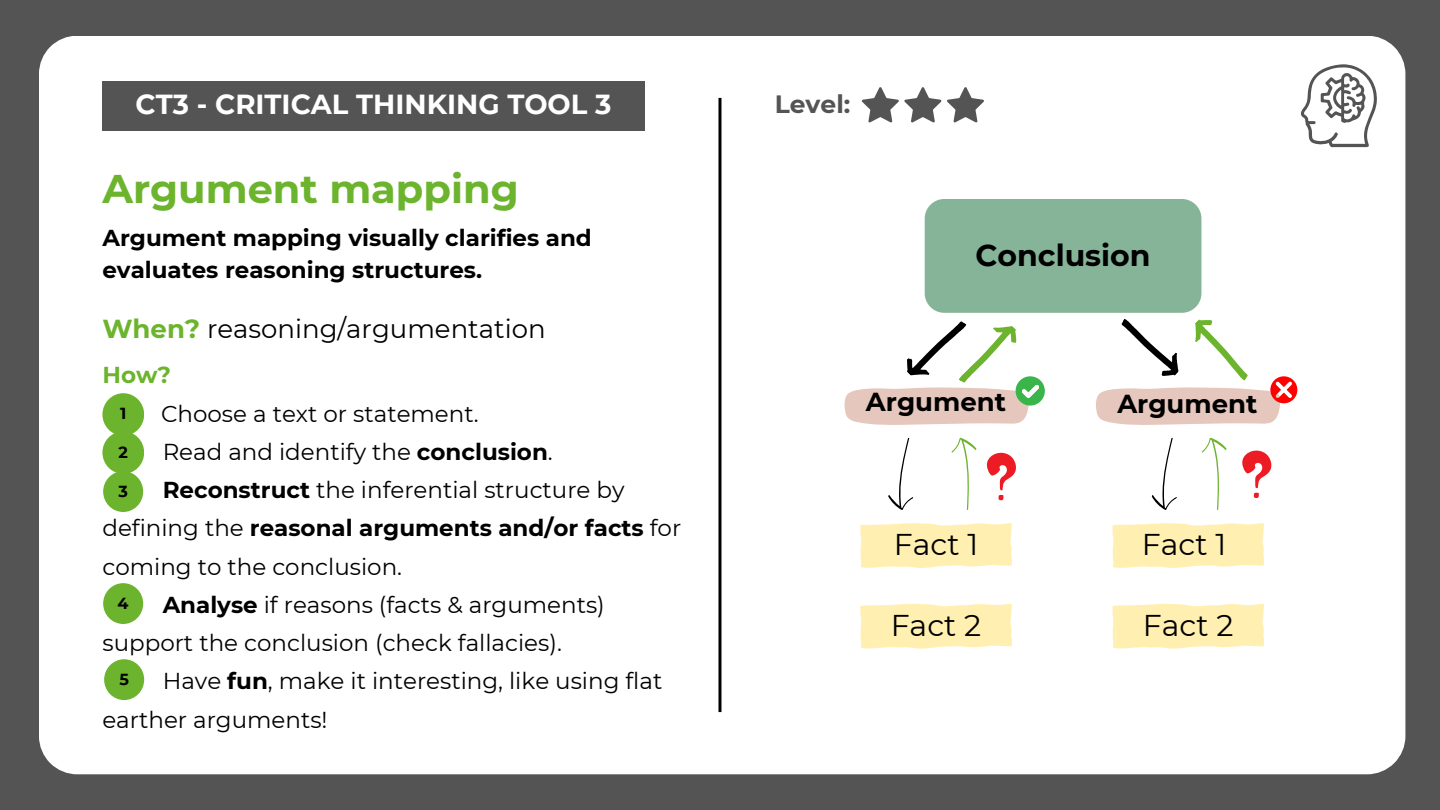
<style>
.page{position:relative;width:1440px;height:810px;background:#545454}
.page>*{position:absolute;margin:0;border:0;box-sizing:border-box;transform-origin:0 0}
.t1{font:700 40px "Montserrat";color:#6cb42d}
.t2{font:30px "Montserrat";color:#000}
.t3{font:700 30px "Montserrat";color:#000}
.t4{font:700 27.5px "Montserrat";color:#fff}
.t5{font:26px "Montserrat";color:#000}
.t6{font:700 26px "Montserrat";color:#000}
.t7{font:700 25px "Montserrat";color:#545454}
.t8{font:23px "Montserrat";color:#000}
.t9{font:700 23px/31.5px "Montserrat";color:#000}
.t10{font:700 23px "Montserrat";color:#6cb42d}
.t11{font:700 16px "Montserrat";color:#000}
.s1{font-weight:700;color:#6cb42d}
.s2{font-weight:700}
.s3{font-weight:400}
</style>
<div class="page">
<div style="left:39px;top:36px;width:1366px;height:738px;background:#fff"></div>
<svg style="left:1301px;top:64px;width:76px;height:83px"></svg>
<hr style="left:718px;top:98px;width:3px;height:614px;background:#000">
<div style="left:102px;top:81px;width:543px;height:50px;background:#545454"></div>
<svg style="left:860px;top:523px;width:152px;height:46px;background:#fff1b7"></svg>
<svg style="left:1112px;top:523px;width:153px;height:46px;background:#fff1b8"></svg>
<svg style="left:860px;top:604px;width:152px;height:45px;background:#fff1b6"></svg>
<svg style="left:1112px;top:604px;width:153px;height:45px;background:#fff1b6"></svg>
<svg style="left:886px;top:436px;width:39px;height:76px;background:#f2f2f2"></svg>
<svg style="left:1149px;top:436px;width:39px;height:76px;background:#f2f2f2"></svg>
<svg style="left:861px;top:87px;width:127px;height:36px"></svg>
<div style="left:102px;top:393px;width:42px;height:43px;background:#6cb42d;border-radius:50%"></div>
<div style="left:102px;top:431px;width:42px;height:43px;background:#6cb42d;border-radius:50%"></div>
<div style="left:103px;top:471px;width:40px;height:41px;background:#6cb42d;border-radius:50%"></div>
<div style="left:103px;top:583px;width:40px;height:41px;background:#6cb42d;border-radius:50%"></div>
<div style="left:104px;top:659px;width:40px;height:41px;background:#6cb42d;border-radius:50%"></div>
<svg style="left:951px;top:438px;width:26px;height:72px;background:#f3f8ee"></svg>
<svg style="left:1202px;top:438px;width:25px;height:72px;background:#f2f8ed"></svg>
<svg style="left:844px;top:199px;width:453px;height:225px;background:#d0dbcf"></svg>
<svg style="left:985px;top:450px;width:33px;height:52px;background:#f8b3b5"></svg>
<svg style="left:1240px;top:448px;width:33px;height:52px;background:#f8b3b5"></svg>
<p class="t4" style="left:136px;top:88px;width:477px">CT3 - CRITICAL THINKING TOOL 3</p>
<h1 class="t1" style="left:102px;top:164px;width:418px">Argument mapping</h1>
<p class="t9" style="left:102px;top:222px;width:491px">Argument mapping visually clarifies and evaluates reasoning structures.</p>
<p class="t5" style="left:102px;top:312px;width:445px"><span class="s1">When?</span> reasoning/argumentation</p>
<p class="t10" style="left:102px;top:361px;width:70px">How?</p>
<p class="t8" style="left:161px;top:399px;width:319px">Choose a text or statement.</p>
<p class="t8" style="left:163px;top:438px;width:392px">Read and identify the <span class="s2">conclusion</span>.</p>
<p class="t8" style="left:163px;top:476px;width:463px"><span class="s2">Reconstruct</span> the inferential structure by</p>
<p class="t9" style="left:102px;top:512px;width:580px"><span class="s3">defining the</span> reasonal arguments and/or facts <span class="s3">for</span></p>
<p class="t8" style="left:102px;top:552px;width:301px">coming to the conclusion.</p>
<p class="t8" style="left:163px;top:591px;width:444px"><span class="s2">Analyse</span> if reasons (facts &amp; arguments)</p>
<p class="t8" style="left:102px;top:629px;width:461px">support the conclusion (check fallacies).</p>
<p class="t8" style="left:163px;top:667px;width:501px">Have <span class="s2">fun</span>, make it interesting, like using flat</p>
<p class="t8" style="left:102px;top:705px;width:227px">earther arguments!</p>
<p class="t11" style="left:120px;top:404px;width:8px">1</p>
<p class="t11" style="left:119px;top:442px;width:11px">2</p>
<p class="t11" style="left:118px;top:481px;width:11px">3</p>
<p class="t11" style="left:118px;top:593px;width:13px">4</p>
<p class="t11" style="left:119px;top:669px;width:11px">5</p>
<p class="t7" style="left:775px;top:89px;width:77px">Level:</p>
<h2 class="t3" style="left:976px;top:237px;width:177px">Conclusion</h2>
<p class="t6" style="left:866px;top:386px;width:142px">Argument</p>
<p class="t6" style="left:1117px;top:388px;width:142px">Argument</p>
<h2 class="t2" style="left:894px;top:526px;width:86px">Fact 1</h2>
<h2 class="t2" style="left:1142px;top:526px;width:86px">Fact 1</h2>
<h2 class="t2" style="left:891px;top:607px;width:92px">Fact 2</h2>
<h2 class="t2" style="left:1143px;top:607px;width:92px">Fact 2</h2>
</div>
